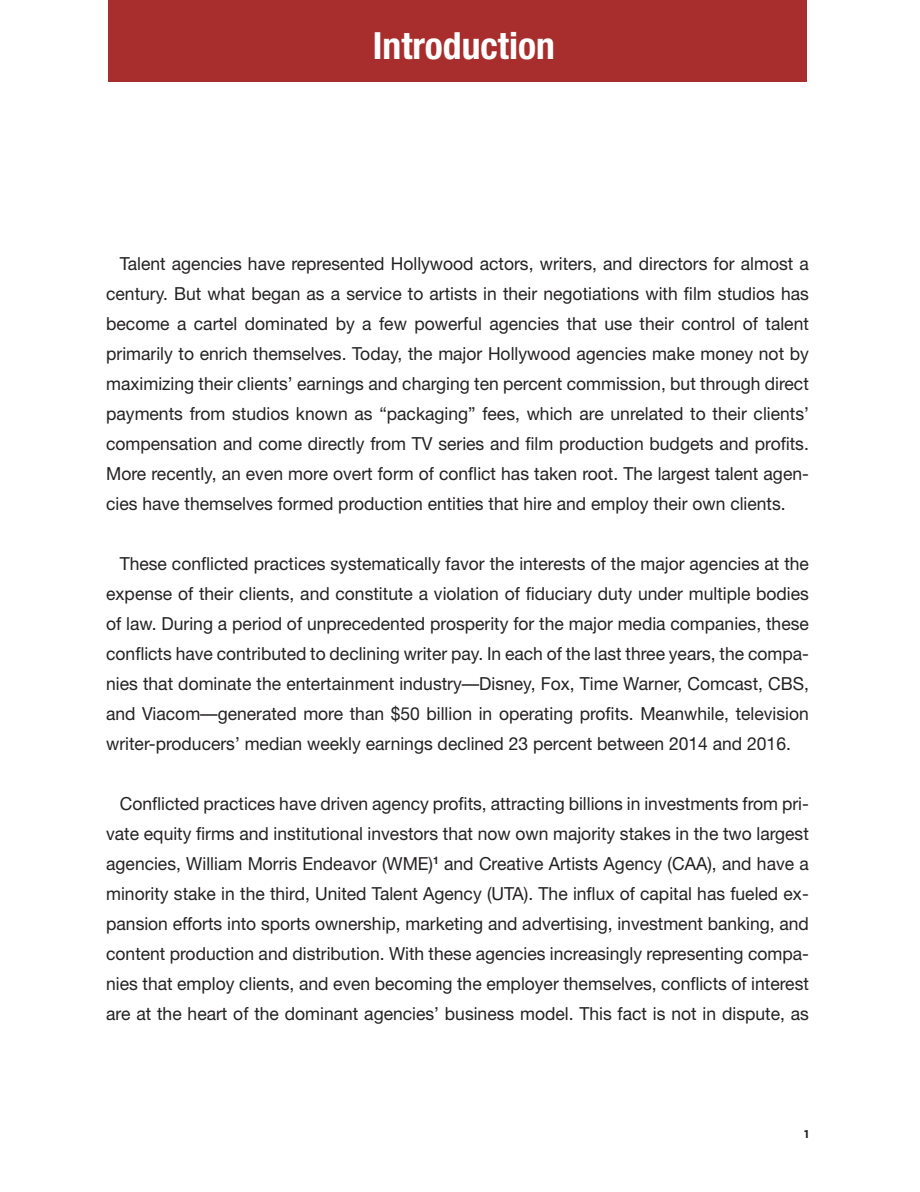
<style>
.page{position:relative;width:920px;height:1192px;background:#fff}
.page>*{position:absolute;margin:0;border:0;box-sizing:border-box;transform-origin:0 0}
.SUBHEADS{font:700 condensed 37.5px "Helvetica Neue";color:#fff}
.BODY_COPY{font:18px/30px "Helvetica Neue";color:#242121;text-align:justify}
.t1{font:700 11.25px "Gotham";color:#242121}
</style>
<div class="page">
<div style="left:108px;top:0;width:698px;height:82px;background:#a72e2c"></div>
<p class="SUBHEADS" style="left:373px;top:22px;width:183px">Introduction</p>
<p class="BODY_COPY" style="left:106px;top:248px;width:704px;text-indent:14px">Talent agencies have represented Hollywood actors, writers, and directors for almost a century. But what began as a service to artists in their negotiations with film studios has become a cartel dominated by a few powerful agencies that use their control of talent primarily to enrich themselves. Today, the major Hollywood agencies make money not by maximizing their clients’ earnings and charging ten percent commission, but through direct payments from studios known as “packaging” fees, which are unrelated to their clients’ compensation and come directly from TV series and film production budgets and profits.<br>More recently, an even more overt form of conflict has taken root. The largest talent agen&shy;cies have themselves formed production entities that hire and employ their own clients.</p>
<p class="BODY_COPY" style="left:106px;top:548px;width:704px;text-indent:14px">These conflicted practices systematically favor the interests of the major agencies at the expense of their clients, and constitute a violation of fiduciary duty under multiple bodies of law. During a period of unprecedented prosperity for the major media companies, these conflicts have contributed to declining writer pay. In each of the last three years, the compa&shy;nies that dominate the entertainment industry—Disney, Fox, Time Warner, Comcast, CBS, and Viacom—generated more than $50 billion in operating profits. Meanwhile, television writer-producers’ median weekly earnings declined 23 percent between 2014 and 2016.</p>
<p class="BODY_COPY" style="left:106px;top:788px;width:704px;text-indent:14px">Conflicted practices have driven agency profits, attracting billions in investments from pri&shy;vate equity firms and institutional investors that now own majority stakes in the two largest agencies, William Morris Endeavor (WME)<sup>1</sup> and Creative Artists Agency (CAA), and have a minority stake in the third, United Talent Agency (UTA). The influx of capital has fueled ex&shy;pansion efforts into sports ownership, marketing and advertising, investment banking, and content production and distribution. With these agencies increasingly representing compa&shy;nies that employ clients, and even becoming the employer themselves, conflicts of interest are at the heart of the dominant agencies’ business model. This fact is not in dispute, as</p>
<p class="t1" style="left:803px;top:1126px;width:6px">1</p>
</div>
